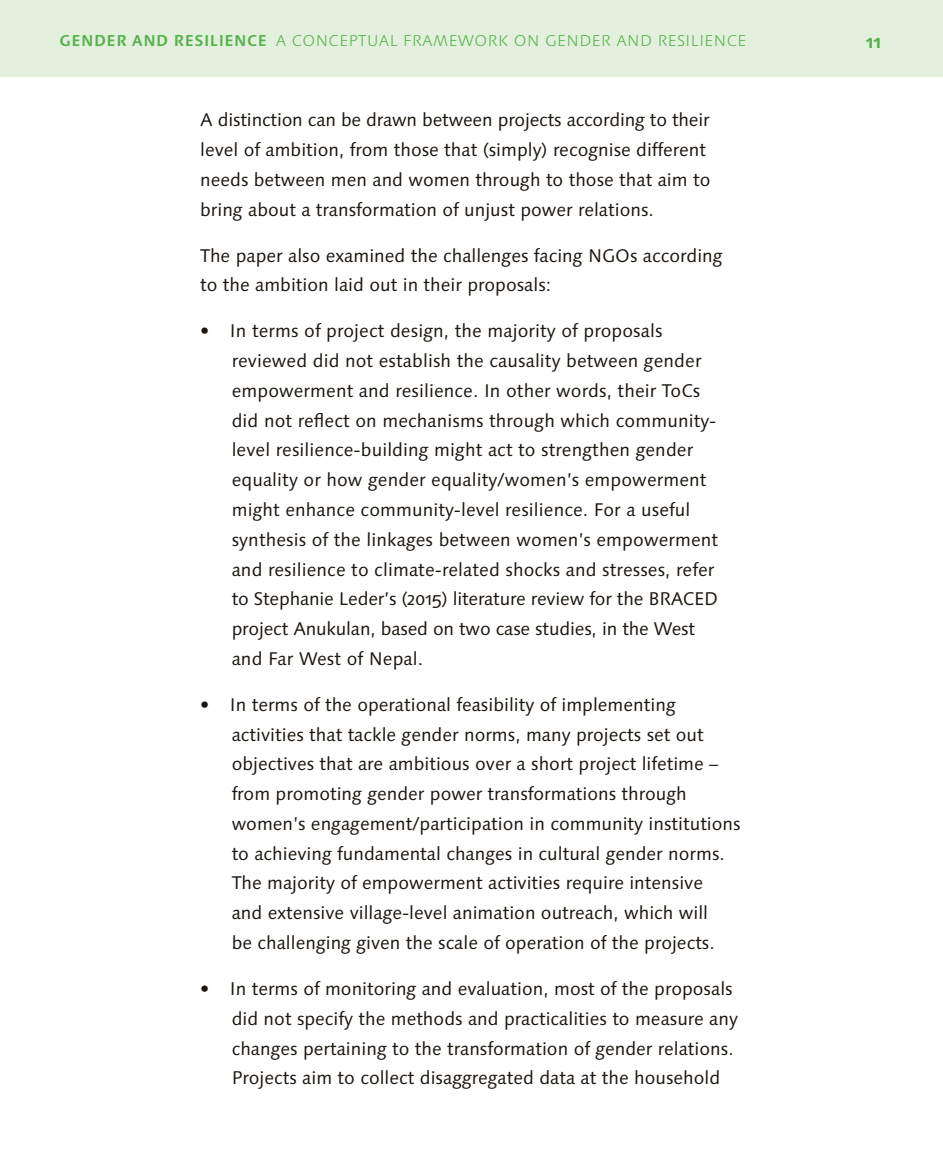
<style>
.page{position:relative;width:943px;height:1176px;background:#fff}
.page>*{position:absolute;margin:0;border:0;box-sizing:border-box;transform-origin:0 0}
.t1{font:18.38px/29.8px "Linotype Syntax Os F";color:#1c1610}
.t2{font:700 18.38px "Linotype Syntax Os F";color:#57b14d}
.t3{font:300 15.75px "Linotype Syntax Os F";letter-spacing:.03em;color:#57b14d}
.t4{font:700 15.75px "Linotype Syntax Os F";letter-spacing:.03em;color:#57b14d}
.s1{font-weight:300}
</style>
<div class="page">
<div style="left:0;top:0;width:943px;height:77px;background:#e4f0de"></div>
<p class="t4" style="left:60px;top:30px;width:228px">GENDER AND RESILIENCE <span class="s1">ACONC</span></p>
<p class="t3" style="left:339px;top:31px;width:30px">EPTUA</p>
<p class="t3" style="left:389px;top:31px;width:35px">L FRAM</p>
<p class="t3" style="left:448px;top:31px;width:69px">EWOR K ON</p>
<p class="t3" style="left:545px;top:31px;width:67px">GENDERANDR</p>
<p class="t3" style="left:668px;top:31px;width:80px">ESI LIENCE</p>
<p class="t2" style="left:865px;top:30px;width:17px">11</p>
<p class="t1" style="left:200px;top:105px;width:512px">A distinction can be drawn between projects according to their level of ambition, from those that (simply) recognise different needs between men and women through to those that aim to bring about a transformation of unjust power relations.</p>
<p class="t1" style="left:200px;top:241px;width:524px">The paper also examined the challenges facing NGOs according to the ambition laid out in their proposals:</p>
<p class="t1" style="left:232px;top:316px;width:488px;text-indent:-31px">• In terms of project design, the majority of proposals reviewed did not establish the causality between gender empowerment and resilience. In other words, their ToCs did not reflect on mechanisms through which community&shy;level resilience-building might act to strengthen gender equality or how gender equality/women’s empowerment might enhance community-level resilience. For a useful synthesis of the linkages between women’s empowerment and resilience to climate-related shocks and stresses, refer to Stephanie Leder’s (2015) literature review for the BRACED project Anukulan, based on two case studies, in the West and Far West of Nepal.</p>
<p class="t1" style="left:232px;top:690px;width:510px;text-indent:-31px">• In terms of the operational feasibility of implementing activities that tackle gender norms, many projects set out objectives that are ambitious over a short project lifetime – from promoting gender power transformations through women’s engagement/participation in community institutions to achieving fundamental changes in cultural gender norms.<br>The majority of empowerment activities require intensive<br>and extensive village-level animation outreach, which will<br>be challenging given the scale of operation of the projects.</p>
<p class="t1" style="left:232px;top:974px;width:508px;text-indent:-31px">• In terms of monitoring and evaluation, most of the proposals did not specify the methods and practicalities to measure any changes pertaining to the transformation of gender relations.<br>Projects aim to collect disaggregated data at the household</p>
</div>
